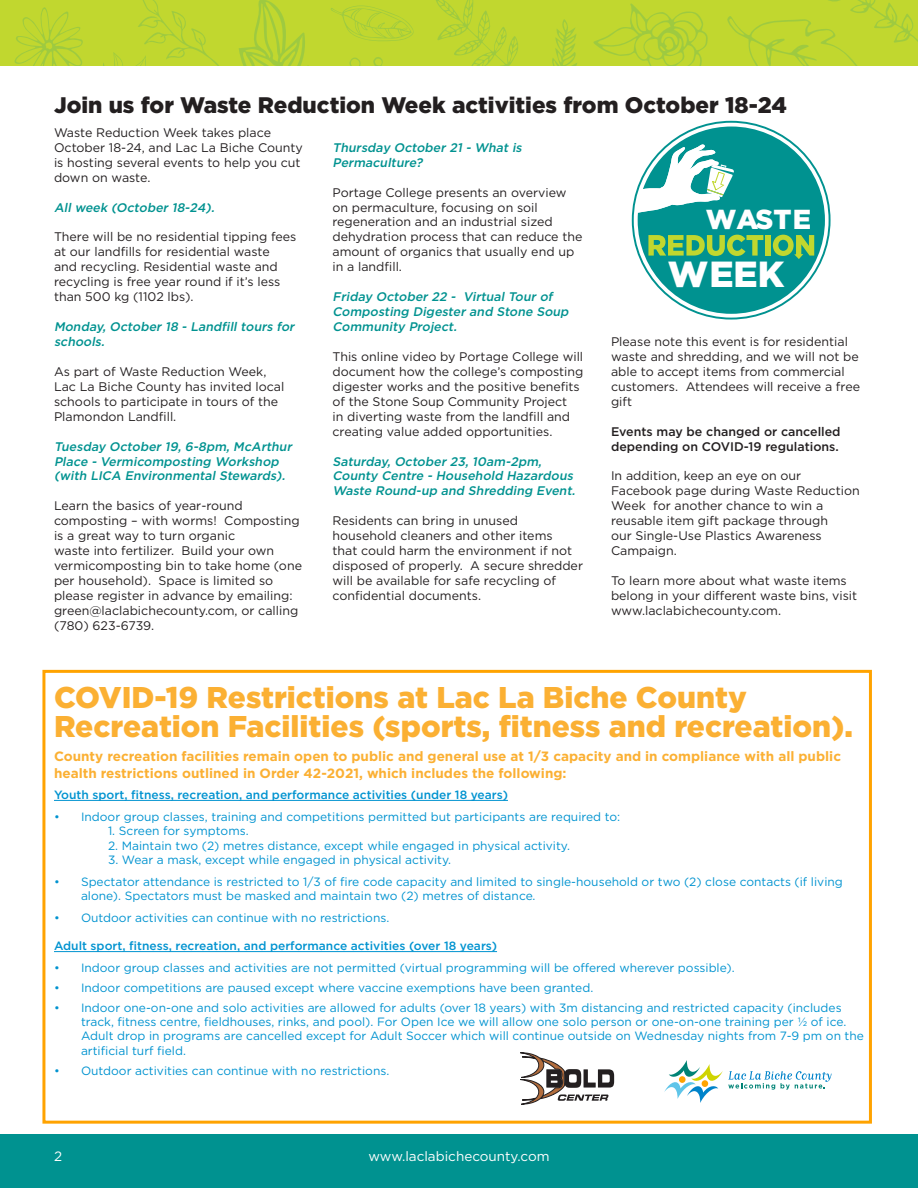
<style>
.page{position:relative;width:918px;height:1188px;background:#fff}
.page>*{position:absolute;margin:0;border:0;box-sizing:border-box;transform-origin:0 0}
.t1{font:900 36.3px "Gotham";color:#fff}
.t2{font:900 30px/29.4px "Gotham";color:#fbb033}
.t3{font:900 27.45px "Gotham";color:#fff}
.t4{font:900 22.5px "Gotham";color:#231f20}
.t5{font:700 13.5px/16.2px "Gotham";color:#fbb033}
.t6{font:13.5px "Gotham";color:#fff}
.t7{font:12.45px/15px "Gotham";color:#231f20}
.t8{font:italic 500 12.45px/15px "Gotham";color:#009290}
.t9{font:500 12.45px/15px "Gotham";color:#231f20}
.t10{font:12px/14.4px "Gotham";color:#0093d0}
.t11{font:500 12px "Gotham";color:#0093d0}
</style>
<div class="page">
<div style="left:0;top:1135px;width:918px;height:53px;background:#009290"></div>
<div style="left:42px;top:670px;width:830px;height:454px;background:#fff;border:3px solid #ffa300"></div>
<div style="left:0;top:0;width:918px;height:65px;background:#c1d72f"></div>
<svg style="left:15px;top:7px;width:68px;height:58px"></svg>
<svg style="left:103px;top:0;width:474px;height:65px"></svg>
<svg style="left:593px;top:3px;width:115px;height:62px"></svg>
<svg style="left:727px;top:0;width:191px;height:65px"></svg>
<svg style="left:632px;top:121px;width:199px;height:199px"></svg>
<hr style="left:54px;top:800px;width:454px;height:1px;background:#0093d0">
<hr style="left:54px;top:951px;width:443px;height:1px;background:#0093d0">
<svg style="left:664px;top:1060px;width:168px;height:43px"></svg>
<svg style="left:520px;top:1053px;width:94px;height:51px"></svg>
<p class="t4" style="left:54px;top:92px;width:735px">Join us for Waste Reduction Week activities from October 18-24</p>
<p class="t7" style="left:54px;top:125px;width:250px">Waste Reduction Week takes place<br>October 18-24, and Lac La Biche County is hosting several events to help you cut down on waste.</p>
<p class="t8" style="left:54px;top:199px;width:165px">All week (October 18-24).</p>
<p class="t7" style="left:54px;top:229px;width:244px">There will be no residential tipping fees at our landfills for residential waste<br>and recycling. Residential waste and recycling is free year round if it’s less than 500 kg (1102 lbs).</p>
<p class="t8" style="left:54px;top:319px;width:245px">Monday, October 18 - Landfill tours for schools.</p>
<p class="t7" style="left:54px;top:364px;width:232px">As part of Waste Reduction Week,<br>Lac La Biche County has invited local schools to participate in tours of the<br>Plamondon Landfill.</p>
<p class="t8" style="left:54px;top:439px;width:242px">Tuesday October 19, 6-8pm, McArthur<br>Place - Vermicomposting Workshop (with LICA Environmental Stewards).</p>
<p class="t7" style="left:54px;top:498px;width:250px">Learn the basics of year-round composting – with worms! Composting is a great way to turn organic<br>waste into fertilizer. Build your own vermicomposting bin to take home (one per household). Space is limited so please register in advance by emailing: green@laclabichecounty.com, or calling (780) 623-6739.</p>
<p class="t8" style="left:333px;top:140px;width:194px">Thursday October 21 - What is<br>Permaculture?</p>
<p class="t7" style="left:333px;top:184px;width:251px">Portage College presents an overview on permaculture, focusing on soil regeneration and an industrial sized dehydration process that can reduce the amount of organics that usually end up in a landfill.</p>
<p class="t8" style="left:333px;top:289px;width:240px">Friday October 22 - Virtual Tour of<br>Composting Digester and Stone Soup<br>Community Project.</p>
<p class="t7" style="left:333px;top:349px;width:253px">This online video by Portage College will document how the college’s composting digester works and the positive benefits of the Stone Soup Community Project<br>in diverting waste from the landfill and creating value added opportunities.</p>
<p class="t8" style="left:333px;top:453px;width:247px">Saturday, October 23, 10am-2pm,<br>County Centre - Household Hazardous<br>Waste Round-up and Shredding Event.</p>
<p class="t7" style="left:333px;top:513px;width:252px">Residents can bring in unused household cleaners and other items<br>that could harm the environment if not disposed of properly. A secure shredder will be available for safe recycling of confidential documents.</p>
<h3 class="t3" style="left:706px;top:203px;width:107px">WASTE</h3>
<h1 class="t1" style="left:668px;top:253px;width:118px">WEEK</h1>
<p class="t7" style="left:611px;top:334px;width:239px">Please note this event is for residential</p>
<p class="t7" style="left:611px;top:349px;width:251px">waste and shredding, and we will not be able to accept items from commercial customers. Attendees will receive a free gift</p>
<p class="t9" style="left:611px;top:424px;width:231px">Events may be changed or cancelled depending on COVID-19 regulations.</p>
<p class="t7" style="left:611px;top:468px;width:250px">In addition, keep an eye on our<br>Facebook page during Waste Reduction<br>Week for another chance to win a reusable item gift package through<br>our Single-Use Plastics Awareness<br>Campaign.</p>
<p class="t7" style="left:611px;top:573px;width:248px">To learn more about what waste items belong in your different waste bins, visit www.laclabichecounty.com.</p>
<p class="t2" style="left:54px;top:682px;width:801px">COVID-19 Restrictions at Lac La Biche County<br>Recreation Facilities (sports, fitness and recreation).</p>
<p class="t5" style="left:54px;top:748px;width:789px">County recreation facilities remain open to public and general use at 1/3 capacity and in compliance with all public health restrictions outlined in Order 42-2021, which includes the following:</p>
<p class="t11" style="left:54px;top:787px;width:455px">Youth sport, fitness, recreation, and performance activities (under 18 years)</p>
<p class="t10" style="left:54px;top:809px;width:568px">• Indoor group classes, training and competitions permitted but participants are required to:</p>
<p class="t10" style="left:108px;top:823px;width:142px">1. Screen for symptoms.</p>
<p class="t10" style="left:108px;top:838px;width:463px">2. Maintain two (2) metres distance, except while engaged in physical activity.</p>
<p class="t10" style="left:108px;top:852px;width:345px">3. Wear a mask, except while engaged in physical activity.</p>
<p class="t10" style="left:81px;top:874px;width:763px;text-indent:-27px">• Spectator attendance is restricted to 1/3 of fire code capacity and limited to single-household or two (2) close contacts (if living alone). Spectators must be masked and maintain two (2) metres of distance.</p>
<p class="t10" style="left:54px;top:910px;width:337px">• Outdoor activities can continue with no restrictions.</p>
<p class="t11" style="left:54px;top:938px;width:445px">Adult sport, fitness, recreation, and performance activities (over 18 years)</p>
<p class="t10" style="left:54px;top:960px;width:682px">• Indoor group classes and activities are not permitted (virtual programming will be offered wherever possible).</p>
<p class="t10" style="left:54px;top:980px;width:541px">• Indoor competitions are paused except where vaccine exemptions have been granted.</p>
<p class="t10" style="left:81px;top:1000px;width:785px;text-indent:-27px">• Indoor one-on-one and solo activities are allowed for adults (over 18 years) with 3m distancing and restricted capacity (includes track, fitness centre, fieldhouses, rinks, and pool). For Open Ice we will allow one solo person or one-on-one training per ½ of ice.<br>Adult drop in programs are cancelled except for Adult Soccer which will continue outside on Wednesday nights from 7-9 pm on the artificial turf field.</p>
<p class="t10" style="left:54px;top:1063px;width:337px">• Outdoor activities can continue with no restrictions.</p>
<p class="t6" style="left:54px;top:1148px;width:10px">2</p>
<p class="t6" style="left:368px;top:1148px;width:183px">www.laclabichecounty.com</p>
</div>
